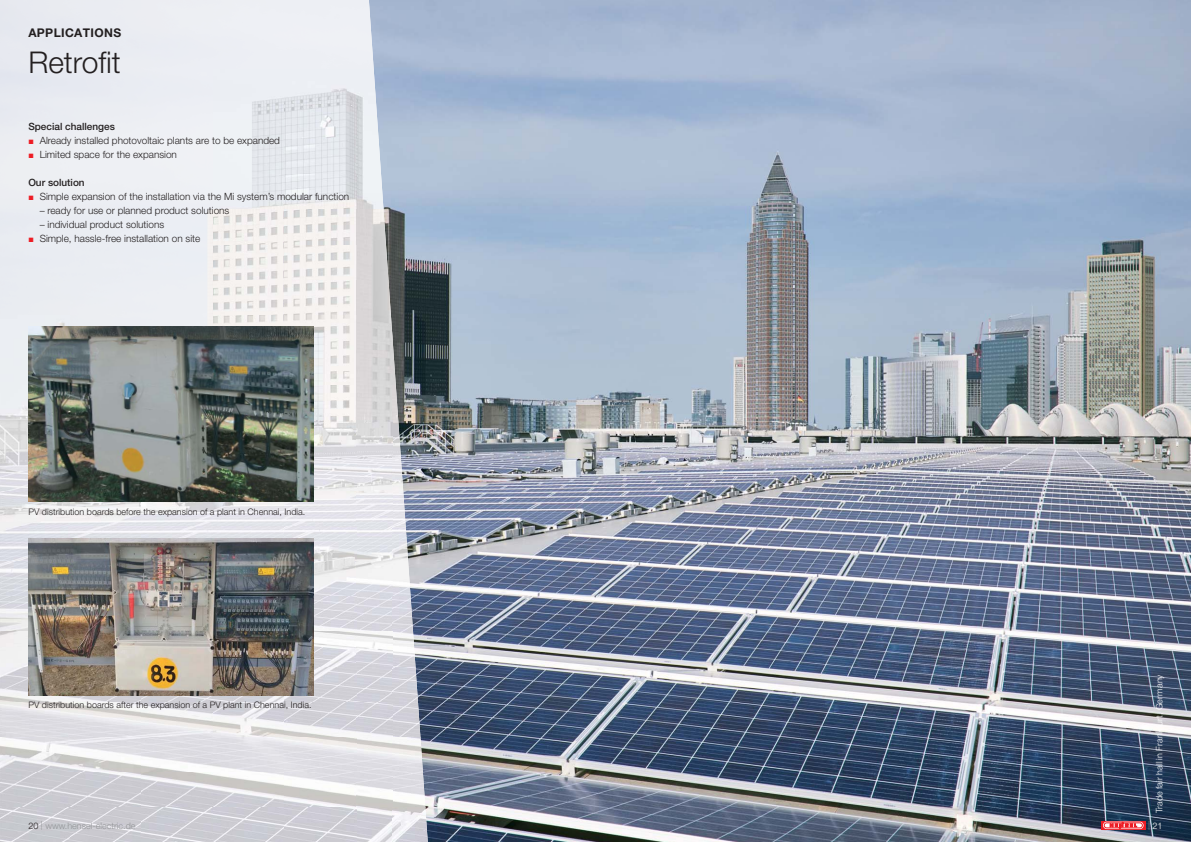
<style>
.page{position:relative;width:1191px;height:842px;background:#fff}
.page>*{position:absolute;margin:0;border:0;box-sizing:border-box;transform-origin:0 0}
.t1{font:300 30px "Helvetica Neue LT Pro";color:#231f20}
.t2{font:700 12px "Helvetica Neue LT Pro";letter-spacing:.03em;color:#231f20}
.t3{font:300 10px/14px "Helvetica Neue LT Pro";color:#231f20}
.t4{font:500 10px "Helvetica Neue LT Pro";color:#231f20}
.t5{font:300 9px "Helvetica Neue LT Pro";color:#231f20}
.t6{font:300 9px "Helvetica Neue LT Pro";letter-spacing:.015em;color:#fff}
.t7{font:300 9px "Helvetica Neue LT Pro";color:#939598}
.s1{color:#231f20}
.s2{color:#939598}
</style>
<div class="page">
<img style="left:429px;top:0;width:762px;height:842px">
<img style="left:374px;top:0;width:55px;height:842px">
<img style="left:0;top:0;width:356px;height:842px">
<img style="left:356px;top:0;width:18px;height:69px">
<img style="left:356px;top:69px;width:23px;height:71px">
<img style="left:356px;top:140px;width:29px;height:70px">
<img style="left:356px;top:210px;width:36px;height:632px">
<img style="left:392px;top:328px;width:5px;height:58px">
<img style="left:392px;top:386px;width:9px;height:70px">
<img style="left:392px;top:456px;width:15px;height:70px">
<img style="left:392px;top:526px;width:20px;height:71px">
<img style="left:392px;top:597px;width:24px;height:70px">
<img style="left:392px;top:667px;width:29px;height:70px">
<img style="left:392px;top:737px;width:36px;height:105px">
<img style="left:28px;top:326px;width:285px;height:175px">
<img style="left:28px;top:538px;width:285px;height:158px">
<svg style="left:1101px;top:821px;width:44px;height:9px"></svg>
<svg style="left:1103px;top:822px;width:40px;height:7px"></svg>
<svg style="left:29px;top:139px;width:4px;height:5px"></svg>
<svg style="left:29px;top:153px;width:4px;height:5px"></svg>
<svg style="left:29px;top:195px;width:4px;height:5px"></svg>
<svg style="left:29px;top:237px;width:4px;height:5px"></svg>
<p class="t2" style="left:28px;top:28px;width:94px">APPLICATIONS</p>
<h1 class="t1" style="left:28px;top:51px;width:94px">Retrofit</h1>
<p class="t4" style="left:28px;top:123px;width:88px">Special challenges</p>
<p class="t3" style="left:40px;top:135px;width:242px">Already installed photovoltaic plants are to be expanded<br>Limited space for the expansion</p>
<p class="t4" style="left:28px;top:179px;width:58px">Our solution</p>
<p class="t3" style="left:40px;top:191px;width:311px">Simple expansion of the installation via the Mi system’s modular function</p>
<p class="t3" style="left:40px;top:205px;width:191px">– ready for use or planned product solutions</p>
<p class="t3" style="left:40px;top:219px;width:162px">– individual product solutions<br>Simple, hassle-free installation on site</p>
<p class="t5" style="left:28px;top:509px;width:278px">PV distribution boards before the expansion of a plant in Chennai, India.</p>
<p class="t5" style="left:28px;top:701px;width:285px">PV distribution boards after the expansion of a PV plant in Chennai, India.</p>
<p class="t6" style="left:1156px;top:813px;width:141px;rotate:-90deg">Trade fair hall in Frankfurt, Germany</p>
<p class="t7" style="left:28px;top:822px;width:109px"><span class="s1">20</span> | www.hensel-electric.de</p>
<p class="t6" style="left:1148px;top:822px;width:16px"><span class="s2">|</span> 21</p>
</div>
